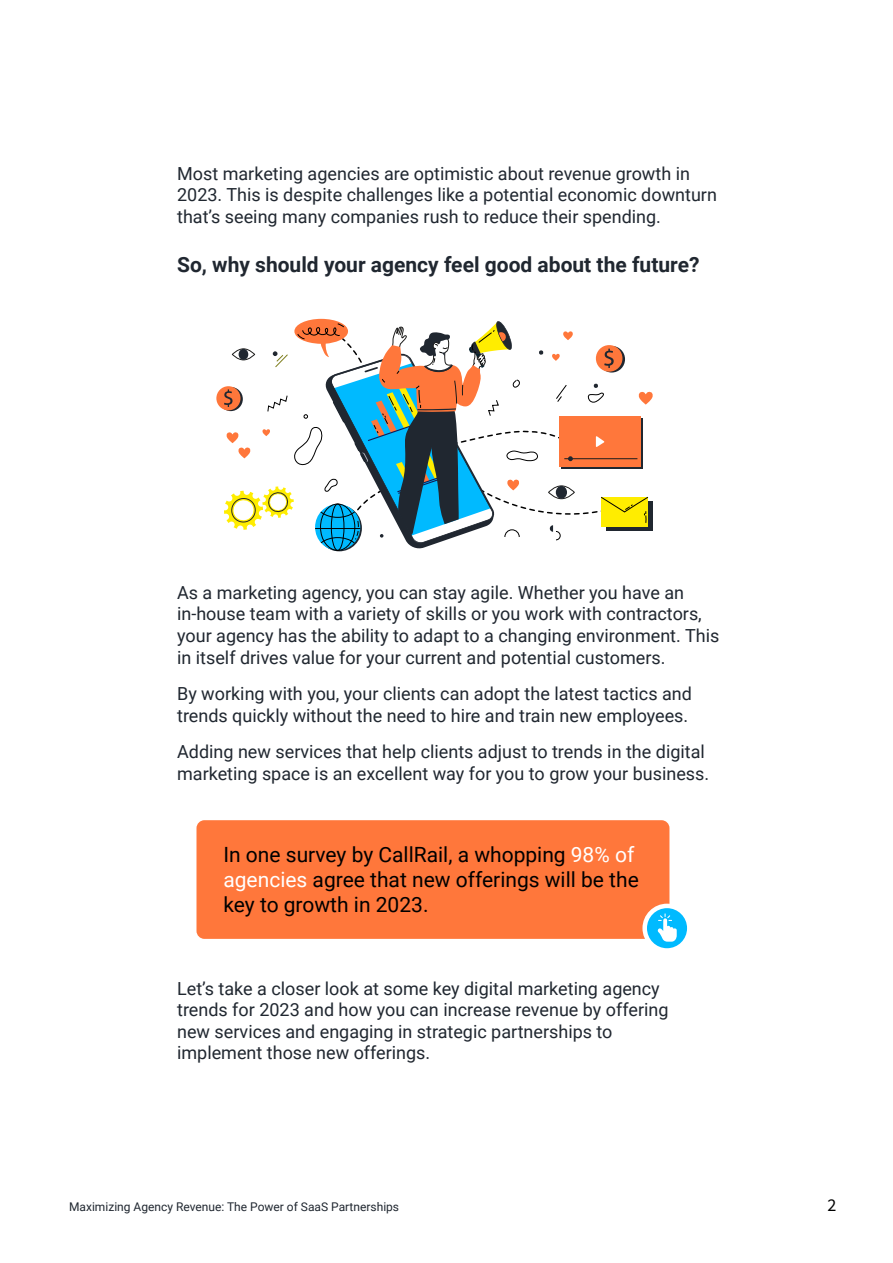
<style>
.page{position:relative;width:893px;height:1263px;background:#fff}
.page>*{position:absolute;margin:0;border:0;box-sizing:border-box;transform-origin:0 0}
.t1{font:21px/25.2px "Roboto";color:#000}
.t2{font:700 21px "Roboto";color:#202730}
.t3{font:18px/21.6px "Roboto";color:#202730}
.t4{font:18px "Source Sans Pro";color:#000}
.t5{font:12px "Roboto";color:#202730}
.s1{color:#fff}
</style>
<div class="page">
<div style="left:196px;top:820px;width:473px;height:119px;background:#ff773b;border-radius:8px"></div>
<svg style="left:642px;top:904px;width:46px;height:45px"></svg>
<div style="left:216px;top:386px;width:24px;height:24px;background:#ff773b;border-radius:50%"></div>
<div style="left:320px;top:504px;width:35px;height:47px;border:1px solid #000;border-radius:50%"></div>
<div style="left:331px;top:504px;width:13px;height:47px;border:1px solid #000;border-radius:50%"></div>
<svg style="left:224px;top:319px;width:429px;height:231px"></svg>
<p class="t3" style="left:177px;top:164px;width:541px">Most marketing agencies are optimistic about revenue growth in<br>2023. This is despite challenges like a potential economic downturn thatís seeing many companies rush to reduce their spending.</p>
<p class="t2" style="left:177px;top:256px;width:524px">So, why should your agency feel good about the future?</p>
<p class="t3" style="left:177px;top:583px;width:544px">As a marketing agency, you can stay agile. Whether you have an in-house team with a variety of skills or you work with contractors, your agency has the ability to adapt to a changing environment. This in itself drives value for your current and potential customers.</p>
<p class="t3" style="left:177px;top:684px;width:516px">By working with you, your clients can adopt the latest tactics and trends quickly without the need to hire and train new employees.</p>
<p class="t3" style="left:177px;top:743px;width:534px">Adding new services that help clients adjust to trends in the digital marketing space is an excellent way for you to grow your business.</p>
<p class="t1" style="left:223px;top:843px;width:417px">In one survey by CallRail, a whopping <span class="s1">98% of agencies</span> agree that new offerings will be the key to growth in 2023.</p>
<p class="t3" style="left:177px;top:979px;width:493px">Letís take a closer look at some key digital marketing agency trends for 2023 and how you can increase revenue by offering new services and engaging in strategic partnerships to implement those new offerings.</p>
<p class="t5" style="left:69px;top:1201px;width:332px">Maximizing Agency Revenue: The Power of SaaS Partnerships</p>
<p class="t4" style="left:828px;top:1194px;width:10px">2</p>
</div>
